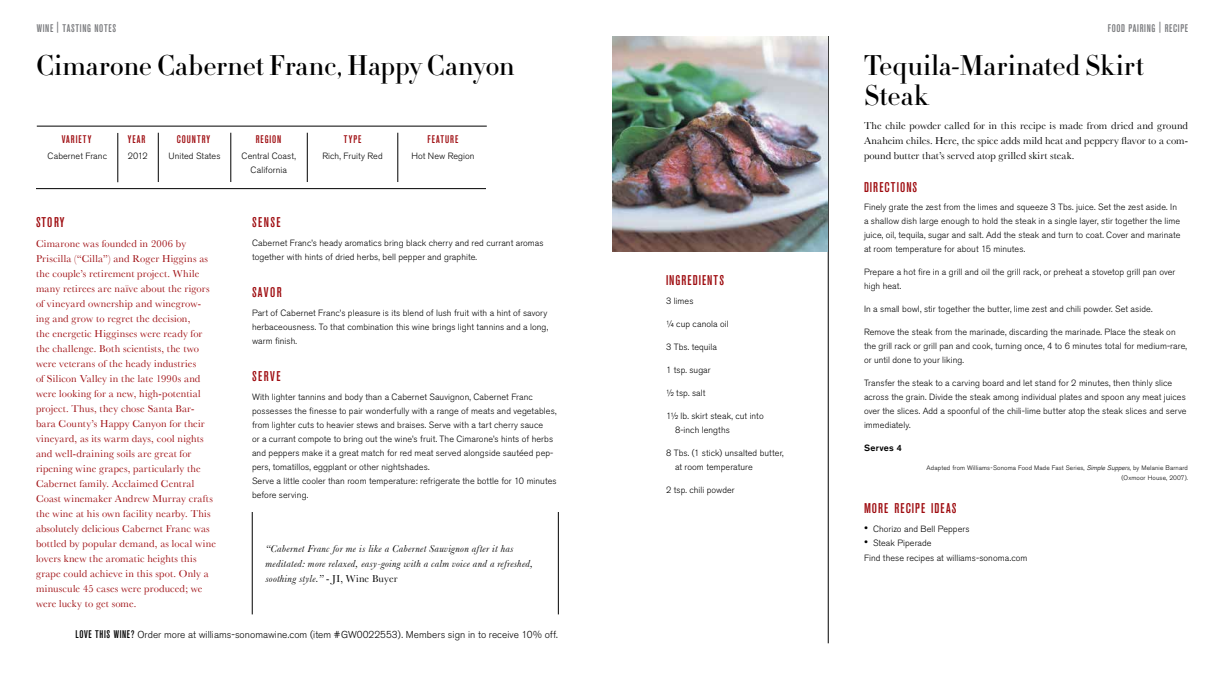
<style>
.page{position:relative;width:1224px;height:684px;background:#fff}
.page>*{position:absolute;margin:0;border:0;box-sizing:border-box;transform-origin:0 0}
.t1{font:28px/30px "Didot HTF M16 Medium";color:#000}
.t2{font:500 condensed 14px "Akzidenz Grotesk BE";letter-spacing:.08em;color:#9e0b0f}
.t3{font:500 condensed 11px "Akzidenz Grotesk BE";letter-spacing:.06em;color:#77787b}
.t4{font:500 condensed 11px "Akzidenz Grotesk BE";letter-spacing:.09em;color:#9e0b0f}
.t5{font:10.5px/15px "Baskerville";letter-spacing:.015em;color:#9e0b0f}
.t6{font:10.5px/15px "Baskerville";letter-spacing:.005em;color:#000;text-align:justify}
.t7{font:italic 10.5px/15px "Baskerville";letter-spacing:.035em;color:#000}
.t8{font:300 10px "Akzidenz Grotesk BE";letter-spacing:.005em;color:#000}
.t9{font:300 9px/14px "Akzidenz Grotesk BE";letter-spacing:.01em;color:#000}
.t10{font:500 9px "Akzidenz Grotesk BE";letter-spacing:.035em;color:#000}
.t11{font:300 6.5px/10px "Akzidenz Grotesk BE";letter-spacing:.02em;color:#000;text-align:right}
.s1{font-style:normal}
.s2{font-weight:500;font-stretch:condensed;font-size:11px}
.s3{font-family:"Akzidenz Grotesk";font-style:italic}
.s4{font-size:12px}
</style>
<div class="page">
<hr style="left:398px;top:133px;width:1px;height:49px;background:#000">
<hr style="left:118px;top:133px;width:1px;height:49px;background:#000">
<hr style="left:158px;top:133px;width:1px;height:49px;background:#000">
<hr style="left:231px;top:133px;width:1px;height:49px;background:#000">
<hr style="left:307px;top:133px;width:1px;height:49px;background:#000">
<hr style="left:37px;top:126px;width:450px;height:1px;background:#000">
<hr style="left:36px;top:188px;width:450px;height:1px;background:#000">
<hr style="left:828px;top:36px;width:1px;height:607px;background:#000">
<img style="left:612px;top:36px;width:216px;height:216px">
<hr style="left:252px;top:512px;width:1px;height:102px;background:#000">
<hr style="left:558px;top:512px;width:1px;height:102px;background:#000">
<p class="t3" style="left:37px;top:22px;width:81px">WINE | TASTING NOTES</p>
<h1 class="t1" style="left:36px;top:51px;width:480px">Cimarone Cabernet Franc, Happy Canyon</h1>
<p class="t4" style="left:62px;top:133px;width:31px">VARIETY</p>
<p class="t4" style="left:128px;top:133px;width:19px">YEAR</p>
<p class="t4" style="left:177px;top:133px;width:35px">COUNTRY</p>
<p class="t4" style="left:256px;top:133px;width:27px">REGION</p>
<p class="t4" style="left:344px;top:133px;width:19px">TYPE</p>
<p class="t4" style="left:428px;top:133px;width:32px">FEATURE</p>
<p class="t9" style="left:48px;top:149px;width:61px">Cabernet Franc</p>
<p class="t9" style="left:128px;top:149px;width:22px">2012</p>
<p class="t9" style="left:169px;top:149px;width:54px">United States</p>
<p class="t9" style="left:242px;top:149px;width:56px">Central Coast,</p>
<p class="t9" style="left:411px;top:149px;width:65px">Hot New Region</p>
<p class="t9" style="left:251px;top:163px;width:38px">California</p>
<p class="t9" style="left:322px;top:149px;width:62px">Rich, Fruity Red</p>
<h2 class="t2" style="left:36px;top:214px;width:30px">STORY</h2>
<p class="t5" style="left:36px;top:235px;width:182px">Cimarone was founded in 2006 by Priscilla (“Cilla”) and Roger Higgins as the couple’s retirement project. While many retirees are naïve about the rigors of vineyard ownership and winegrow&shy;ing and grow to regret the decision,<br>the energetic Higginses were ready for the challenge. Both scientists, the two were veterans of the heady industries<br>of Silicon Valley in the late 1990s and were looking for a new, high-potential project. Thus, they chose Santa Bar&shy;bara County’s Happy Canyon for their vineyard, as its warm days, cool nights and well-draining soils are great for ripening wine grapes, particularly the Cabernet family. Acclaimed Central Coast winemaker Andrew Murray crafts the wine at his own facility nearby. This absolutely delicious Cabernet Franc was bottled by popular demand, as local wine lovers knew the aromatic heights this grape could achieve in this spot. Only a minuscule 45 cases were produced; we were lucky to get some.</p>
<h2 class="t2" style="left:252px;top:214px;width:30px">SENSE</h2>
<p class="t9" style="left:252px;top:236px;width:293px">Cabernet Franc’s heady aromatics bring black cherry and red currant aromas together with hints of dried herbs, bell pepper and graphite.</p>
<h2 class="t2" style="left:252px;top:284px;width:31px">SAVOR</h2>
<p class="t9" style="left:252px;top:306px;width:298px;text-align:justify">Part of Cabernet Franc’s pleasure is its blend of lush fruit with a hint of savory herbaceousness. To that combination this wine brings light tannins and a long, warm finish.</p>
<h2 class="t2" style="left:252px;top:368px;width:30px">SERVE</h2>
<p class="t9" style="left:252px;top:390px;width:306px">With lighter tannins and body than a Cabernet Sauvignon, Cabernet Franc possesses the finesse to pair wonderfully with a range of meats and vegetables, from lighter cuts to heavier stews and braises. Serve with a tart cherry sauce<br>or a currant compote to bring out the wine’s fruit. The Cimarone’s hints of herbs and peppers make it a great match for red meat served alongside sautéed pep&shy;pers, tomatillos, eggplant or other nightshades.<br>Serve a little cooler than room temperature: refrigerate the bottle for 10 minutes before serving.</p>
<p class="t7" style="left:266px;top:541px;width:269px">“Cabernet Franc for me is like a Cabernet Sauvignon after it has meditated: more relaxed, easy-going with a calm voice and a refreshed, soothing style.” <span class="s1">- JI, Wine Buyer</span></p>
<p class="t8" style="left:75px;top:629px;width:484px"><span class="s2">LOVE THIS WINE?</span> Order more at williams-sonomawine.com (item #GW0022553). Members sign in to receive 10% off.</p>
<h2 class="t2" style="left:666px;top:272px;width:60px">INGREDIENTS</h2>
<p class="t9" style="left:666px;top:294px;width:29px">3 limes</p>
<p class="t9" style="left:666px;top:317px;width:64px">¼ cup canola oil</p>
<p class="t9" style="left:666px;top:340px;width:52px">3 Tbs. tequila</p>
<p class="t9" style="left:666px;top:363px;width:46px">1 tsp. sugar</p>
<p class="t9" style="left:666px;top:386px;width:41px">½ tsp. salt</p>
<p class="t9" style="left:675px;top:409px;width:90px;text-indent:-9px">1½ lb. skirt steak, cut into<br>8-inch lengths</p>
<p class="t9" style="left:675px;top:446px;width:110px;text-indent:-9px">8 Tbs. (1 stick) unsalted butter, at room temperature</p>
<p class="t9" style="left:666px;top:483px;width:70px">2 tsp. chili powder</p>
<p class="t3" style="left:1108px;top:22px;width:82px">FOOD PAIRING | RECIPE</p>
<h1 class="t1" style="left:864px;top:51px;width:282px">Tequila-Marinated Skirt<br>Steak</h1>
<p class="t6" style="left:864px;top:118px;width:326px">The chile powder called for in this recipe is made from dried and ground Anaheim chiles. Here, the spice adds mild heat and peppery flavor to a com&shy;pound butter that’s served atop grilled skirt steak.</p>
<h2 class="t2" style="left:864px;top:179px;width:55px">DIRECTIONS</h2>
<p class="t9" style="left:864px;top:200px;width:318px">Finely grate the zest from the limes and squeeze 3 Tbs. juice. Set the zest aside. In a shallow dish large enough to hold the steak in a single layer, stir together the lime juice, oil, tequila, sugar and salt. Add the steak and turn to coat. Cover and marinate at room temperature for about 15 minutes.</p>
<p class="t9" style="left:864px;top:265px;width:313px">Prepare a hot fire in a grill and oil the grill rack, or preheat a stovetop grill pan over high heat.</p>
<p class="t9" style="left:864px;top:303px;width:290px">In a small bowl, stir together the butter, lime zest and chili powder. Set aside.</p>
<p class="t9" style="left:864px;top:326px;width:325px">Remove the steak from the marinade, discarding the marinade. Place the steak on the grill rack or grill pan and cook, turning once, 4 to 6 minutes total for medium-rare, or until done to your liking.</p>
<p class="t9" style="left:864px;top:377px;width:324px">Transfer the steak to a carving board and let stand for 2 minutes, then thinly slice across the grain. Divide the steak among individual plates and spoon any meat juices over the slices. Add a spoonful of the chili-lime butter atop the steak slices and serve immediately.</p>
<p class="t10" style="left:864px;top:443px;width:39px">Serves 4</p>
<p class="t11" style="left:927px;top:463px;width:263px">Adapted from Williams-Sonoma Food Made Fast Series, <span class="s3">Simple Suppers</span>, by Melanie Barnard (Oxmoor House, 2007).</p>
<h2 class="t2" style="left:864px;top:501px;width:94px">MORE RECIPE IDEAS</h2>
<p class="t9" style="left:864px;top:522px;width:107px"><span class="s4">•</span> Chorizo and Bell Peppers</p>
<p class="t9" style="left:864px;top:536px;width:165px;line-height:14.9px"><span class="s4">•</span> Steak Piperade<br>Find these recipes at williams-sonoma.com</p>
</div>
